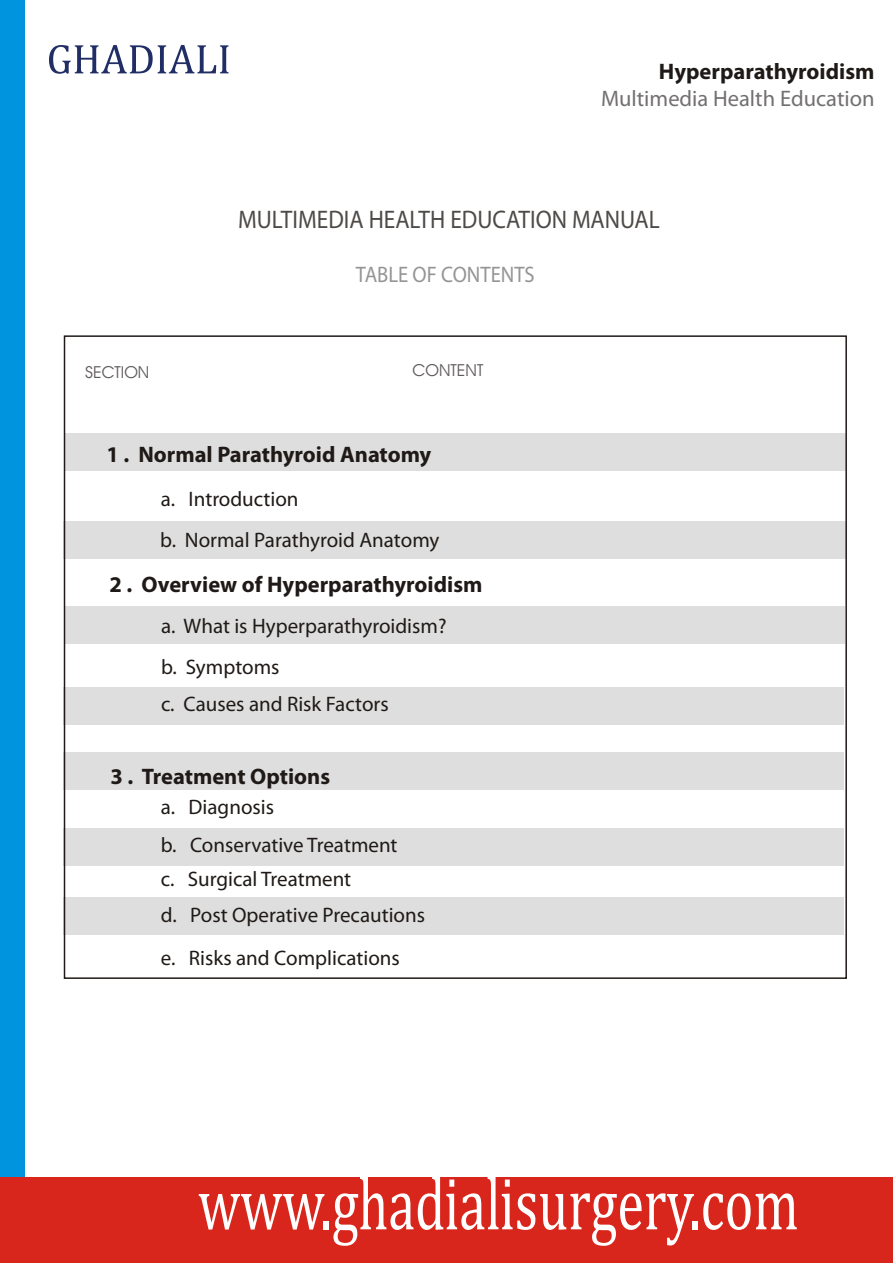
<style>
.page{position:relative;width:894px;height:1263px;background:#fff}
.page>*{position:absolute;margin:0;border:0;box-sizing:border-box;transform-origin:0 0}
.t1{font:75.6px "Cambria Math";color:#fff;scale:.72 1}
.t2{font:25.5px "Myriad Pro";color:#4d4a47;scale:.91 1}
.t3{font:700 22.5px "Myriad Pro";color:#1f1a17}
.t4{font:22.5px "Myriad Pro";color:#737070}
.t5{font:22.5px "Myriad Pro";color:#969494;scale:.91 1}
.t6{font:21px/36.5px "Myriad Pro";color:#1f1a17}
.t7{font:16.65px "Avant Garde Bk BT";color:#615c5c;scale:1.04 1}
</style>
<div class="page">
<div style="left:0;top:0;width:25px;height:1189px;background:#0094de"></div>
<div style="left:0;top:1177px;width:893px;height:86px;background:#d9261c"></div>
<div style="left:64px;top:433px;width:781px;height:38px;background:#dedede"></div>
<div style="left:63px;top:521px;width:782px;height:38px;background:#dedede"></div>
<div style="left:64px;top:606px;width:781px;height:38px;background:#dedede"></div>
<div style="left:63px;top:687px;width:781px;height:38px;background:#dedede"></div>
<div style="left:63px;top:752px;width:781px;height:38px;background:#dedede"></div>
<div style="left:63px;top:828px;width:781px;height:38px;background:#dedede"></div>
<div style="left:63px;top:897px;width:781px;height:38px;background:#dedede"></div>
<svg style="left:49px;top:45px;width:180px;height:29px"></svg>
<p class="t3" style="left:659px;top:62px;width:217px">Hyperparathyroidism</p>
<p class="t4" style="left:601px;top:90px;width:275px">Multimedia Health Education</p>
<p class="t2" style="left:238px;top:209px;width:465px">MULTIMEDIA HEALTH EDUCATION MANUAL</p>
<p class="t5" style="left:356px;top:265px;width:198px">TABLE OF CONTENTS</p>
<p class="t7" style="left:85px;top:366px;width:63px">SECTION</p>
<p class="t7" style="left:413px;top:364px;width:70px">CONTENT</p>
<p class="t3" style="left:106px;top:446px;width:327px">1 . Normal Parathyroid Anatomy</p>
<p class="t6" style="left:161px;top:483px;width:139px">a. Introduction</p>
<p class="t6" style="left:160px;top:523px;width:281px">b. Normal Parathyroid Anatomy</p>
<p class="t3" style="left:110px;top:575px;width:374px">2 . Overview of Hyperparathyroidism</p>
<p class="t6" style="left:161px;top:609px;width:287px">a. What is Hyperparathyroidism?</p>
<p class="t6" style="left:161px;top:651px;width:120px">b. Symptoms</p>
<p class="t6" style="left:161px;top:688px;width:229px">c. Causes and Risk Factors</p>
<p class="t3" style="left:111px;top:767px;width:221px">3 . Treatment Options</p>
<p class="t6" style="left:161px;top:790px;width:115px">a. Diagnosis</p>
<p class="t6" style="left:161px;top:828px;width:238px">b. Conservative Treatment</p>
<p class="t6" style="left:161px;top:862px;width:266px">c. Surgical Treatment<br>d. Post Operative Precautions</p>
<p class="t6" style="left:161px;top:942px;width:241px">e. Risks and Complications</p>
<h1 class="t1" style="left:198px;top:1171px;width:836px">www.ghadialisurgery.com</h1>
</div>
